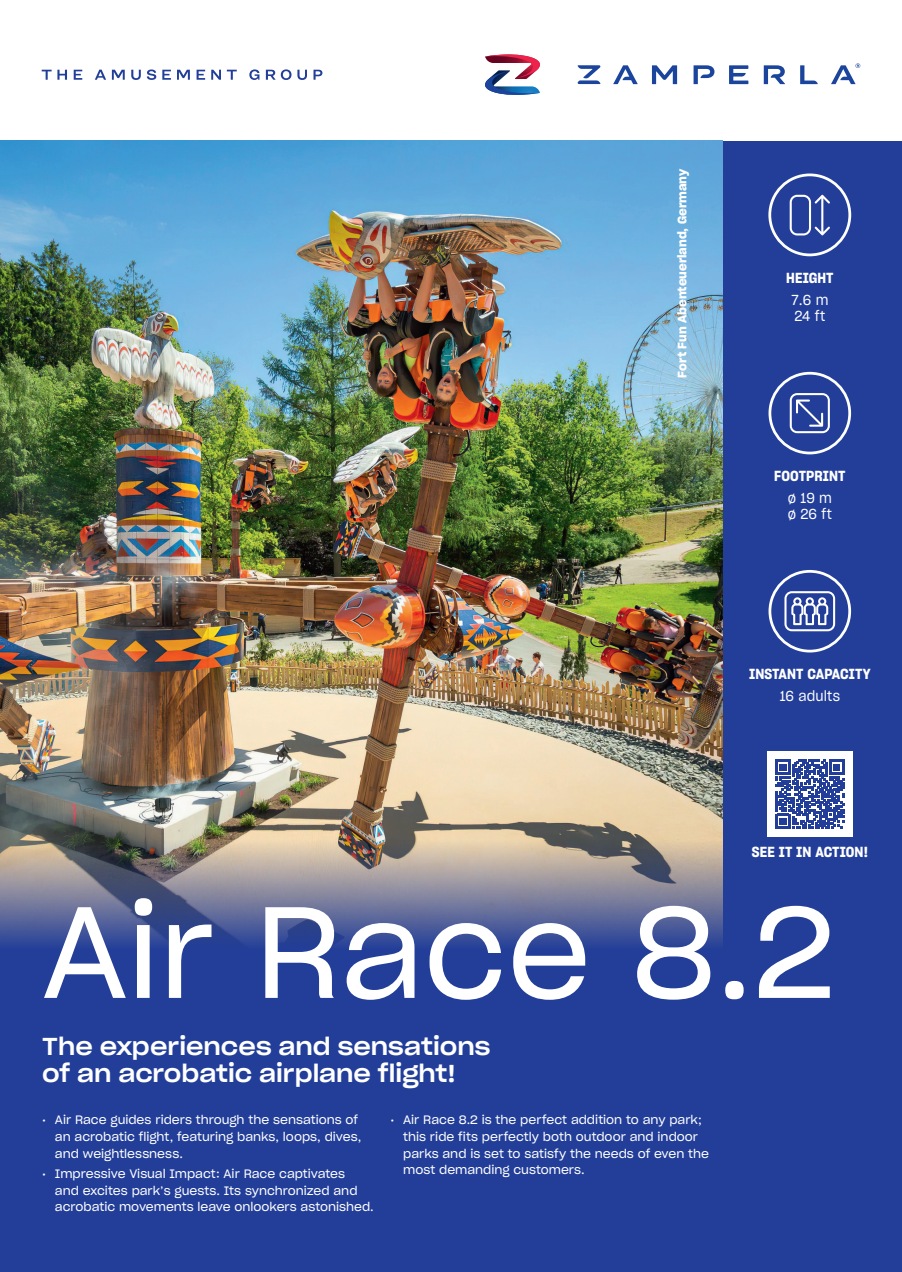
<style>
.page{position:relative;width:902px;height:1272px;background:#fff}
.page>*{position:absolute;margin:0;border:0;box-sizing:border-box;transform-origin:0 0}
.Nomi_Giostra{font:127.5px "Sharp Grotesk Book 20";color:#fff}
.Claim{font:24px/27px "Sharp Grotesk Medium 22";color:#fff}
.t1{font:14.25px "Sharp Grotesk Sm Bold 18";letter-spacing:.01em;color:#fff}
.t2{font:14.25px/15.9px "Sharp Grotesk Book 18";letter-spacing:.01em;color:#fff}
.t3{font:12px/16.5px "Sharp Grotesk Book 20";color:#fff}
.t4{font:12px "Sharp Grotesk Sm Bold 20";color:#fff}
</style>
<div class="page">
<svg style="left:485px;top:54px;width:55px;height:41px"></svg>
<svg style="left:577px;top:63px;width:283px;height:21px"></svg>
<svg style="left:42px;top:70px;width:25px;height:10px"></svg>
<svg style="left:74px;top:70px;width:8px;height:10px"></svg>
<svg style="left:95px;top:70px;width:11px;height:10px"></svg>
<svg style="left:112px;top:70px;width:13px;height:10px"></svg>
<svg style="left:131px;top:70px;width:10px;height:10px"></svg>
<svg style="left:147px;top:69px;width:9px;height:11px"></svg>
<svg style="left:162px;top:70px;width:9px;height:10px"></svg>
<svg style="left:177px;top:70px;width:13px;height:10px"></svg>
<svg style="left:196px;top:70px;width:9px;height:10px"></svg>
<svg style="left:211px;top:70px;width:10px;height:10px"></svg>
<svg style="left:227px;top:70px;width:10px;height:10px"></svg>
<svg style="left:249px;top:69px;width:10px;height:11px"></svg>
<svg style="left:266px;top:70px;width:9px;height:10px"></svg>
<svg style="left:281px;top:69px;width:10px;height:11px"></svg>
<svg style="left:297px;top:70px;width:10px;height:10px"></svg>
<svg style="left:313px;top:70px;width:9px;height:10px"></svg>
<div style="left:0;top:141px;width:901px;height:1130px;background:#223e99"></div>
<img style="left:0;top:141px;width:722px;height:699px">
<svg style="left:0;top:840px;width:723px;height:104px;background:#7a7c93"></svg>
<div style="left:767px;top:751px;width:85px;height:85px;background:#fff"></div>
<svg style="left:775px;top:759px;width:69px;height:69px"></svg>
<div style="left:768px;top:173px;width:83px;height:83px;border:3px solid #fff;border-radius:50%"></div>
<svg style="left:789px;top:195px;width:41px;height:40px"></svg>
<div style="left:768px;top:372px;width:83px;height:82px;border:3px solid #fff;border-radius:50%"></div>
<svg style="left:789px;top:393px;width:40px;height:40px"></svg>
<div style="left:768px;top:570px;width:83px;height:82px;border:3px solid #fff;border-radius:50%"></div>
<svg style="left:784px;top:591px;width:51px;height:40px"></svg>
<p class="t4" style="left:672px;top:377px;width:210px;rotate:-90deg">Fort Fun Abenteuerland, Germany</p>
<p class="t1" style="left:786px;top:267px;width:49px">HEIGHT</p>
<p class="t2" style="left:791px;top:291px;width:39px">7.6 m<br>24 ft</p>
<p class="t1" style="left:774px;top:465px;width:73px">FOOTPRINT</p>
<p class="t2" style="left:787px;top:489px;width:46px">ø 19 m ø 26 ft</p>
<p class="t1" style="left:749px;top:663px;width:123px">INSTANT CAPACITY</p>
<p class="t2" style="left:779px;top:687px;width:62px">16 adults</p>
<p class="t1" style="left:751px;top:841px;width:117px">SEE IT IN ACTION!</p>
<p class="Nomi_Giostra" style="left:42px;top:849px;width:794px">Air Race 8.2</p>
<p class="Claim" style="left:42px;top:1031px;width:449px">The experiences and sensations of an acrobatic airplane flight!</p>
<p class="t3" style="left:55px;top:1111px;width:308px;text-indent:-13px">• Air Race guides riders through the sensations of an acrobatic flight, featuring banks, loops, dives, and weightlessness.</p>
<p class="t3" style="left:55px;top:1165px;width:320px;text-indent:-13px">• Impressive Visual Impact: Air Race captivates<br>and excites park’s guests. Its synchronized and acrobatic movements leave onlookers astonished.</p>
<p class="t3" style="left:403px;top:1111px;width:307px;text-indent:-13px">• Air Race 8.2 is the perfect addition to any park; this ride fits perfectly both outdoor and indoor parks and is set to satisfy the needs of even the most demanding customers.</p>
</div>
